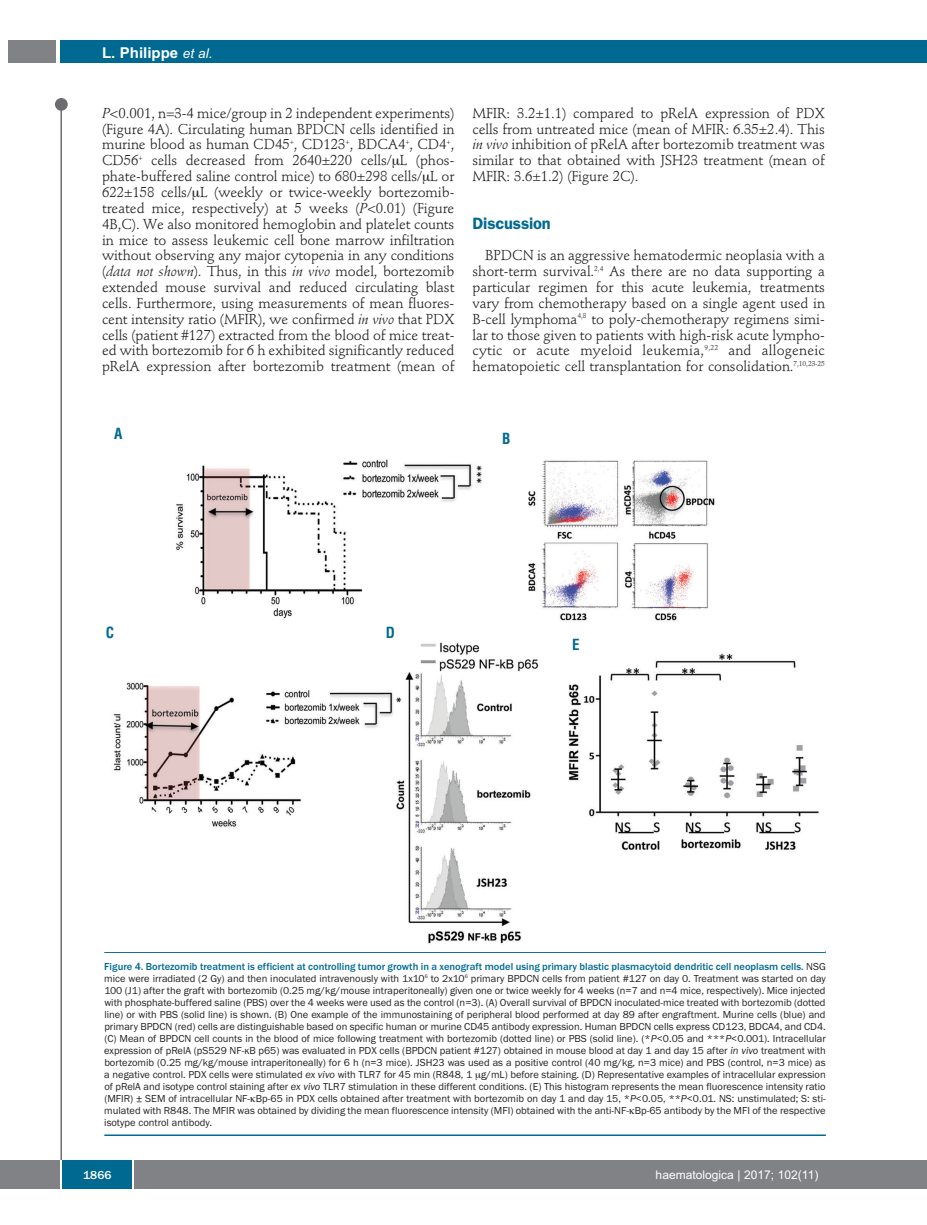
<style>
.page{position:relative;width:927px;height:1225px;background:#fff}
.page>*{position:absolute;margin:0;border:0;box-sizing:border-box;transform-origin:0 0}
.t1{font:600 16.5px "Franklin Gothic";letter-spacing:-.01em;color:#006991}
.t2{font:700 15px "Arial";color:#fff}
.t3{font:700 condensed 15px "Helvetica";color:#006991}
.t4{font:14.25px/15.9px "Stempel Schneidler";letter-spacing:-.005em;color:#231f20;text-align:justify}
.t5{font:12px "Arial";color:#fff}
.t6{font:500 12px "Franklin Gothic";color:#fff}
.t7{font:10.5px/12px "Franklin Gothic";color:#231f20;text-align:justify}
.s1{font-weight:400;font-style:italic;font-size:13.5px}
.s2{font-style:italic}
.s3{font-weight:500;color:#006991}
</style>
<div class="page">
<div style="left:911px;top:40px;width:16px;height:22px;background:#006991"></div>
<div style="left:910px;top:1160px;width:17px;height:28px;background:#808285"></div>
<div style="left:55px;top:98px;width:13px;height:13px;background:#6c6d70;border-radius:50%"></div>
<hr style="left:60px;top:101px;width:2px;height:1061px;background:#6c6d70">
<div style="left:60px;top:40px;width:852px;height:22px;background:#006991"></div>
<div style="left:9px;top:40px;width:47px;height:22px;background:#808285"></div>
<div style="left:0;top:1160px;width:911px;height:28px;background:#808285"></div>
<div style="left:62px;top:1160px;width:71px;height:28px;background:#006991"></div>
<hr style="left:60px;top:1160px;width:2px;height:28px;background:#fff">
<svg style="left:133px;top:1160px;width:1px;height:28px"></svg>
<hr style="left:104px;top:951px;width:722px;height:2px;background:#006991">
<hr style="left:104px;top:1134px;width:722px;height:2px;background:#006991">
<img style="left:113px;top:459px;width:706px;height:485px">
<h2 class="t2" style="left:102px;top:44px;width:112px">L. Philippe <span class="s1">et al.</span></h2>
<p class="t4" style="left:102px;top:106px;width:354px"><span class="s2">P</span>&lt;0.001, n=3-4 mice/group in 2 independent experiments) (Figure 4A). Circulating human BPDCN cells identified in murine blood as human CD45<sup>+</sup>, CD123<sup>+</sup>, BDCA4<sup>+</sup>, CD4<sup>+</sup>, CD56<sup>+</sup> cells decreased from 2640±220 cells/ L (phos&shy;phate-buffered saline control mice) to 680±298 cells/ L or 622±158 cells/ L (weekly or twice-weekly bortezomib&shy;treated mice, respectively) at 5 weeks (<span class="s2">P</span>&lt;0.01) (Figure 4B,C). We also monitored hemoglobin and platelet counts in mice to assess leukemic cell bone marrow infiltration without observing any major cytopenia in any conditions (<span class="s2">data not shown</span>). Thus, in this <span class="s2">in vivo</span> model, bortezomib extended mouse survival and reduced circulating blast cells. Furthermore, using measurements of mean fluores&shy;cent intensity ratio (MFIR), we confirmed <span class="s2">in vivo</span> that PDX cells (patient #127) extracted from the blood of mice treat&shy;ed with bortezomib for 6 h exhibited significantly reduced pRelA expression after bortezomib treatment (mean of</p>
<p class="t4" style="left:472px;top:106px;width:354px">MFIR: 3.2±1.1) compared to pRelA expression of PDX cells from untreated mice (mean of MFIR: 6.35±2.4). This <span class="s2">in vivo</span> inhibition of pRelA after bortezomib treatment was similar to that obtained with JSH23 treatment (mean of MFIR: 3.6±1.2) (Figure 2C).</p>
<h1 class="t1" style="left:472px;top:217px;width:80px">Discussion</h1>
<p class="t4" style="left:472px;top:249px;width:354px;text-indent:13px">BPDCN is an aggressive hematodermic neoplasia with a short-term survival.<sup>2,4</sup> As there are no data supporting a particular regimen for this acute leukemia, treatments vary from chemotherapy based on a single agent used in B-cell lymphoma<sup>4,8</sup> to poly-chemotherapy regimens simi&shy;lar to those given to patients with high-risk acute lympho&shy;cytic or acute myeloid leukemia,<sup>9,22</sup> and allogeneic hematopoietic cell transplantation for consolidation.<sup>7,10,23-25</sup></p>
<h2 class="t3" style="left:114px;top:425px;width:10px">A</h2>
<h2 class="t3" style="left:106px;top:624px;width:10px">C</h2>
<h2 class="t3" style="left:386px;top:624px;width:11px">D</h2>
<h2 class="t3" style="left:502px;top:430px;width:10px">B</h2>
<h2 class="t3" style="left:572px;top:635px;width:9px">E</h2>
<p class="t7" style="left:104px;top:960px;width:723px"><span class="s3">Figure 4. Bortezomib treatment is efficient at controlling tumor growth in a xenograft model using primary blastic plasmacytoid dendritic cell neoplasm cells.</span> NSG mice were irradiated (2 Gy) and then inoculated intravenously with 1x10<sup>6</sup> to 2x10<sup>6</sup> primary BPDCN cells from patient #127 on day 0. Treatment was started on day 100 (J1) after the graft with bortezomib (0.25 mg/kg/mouse intraperitoneally) given one or twice weekly for 4 weeks (n=7 and n=4 mice, respectively). Mice injected with phosphate-buffered saline (PBS) over the 4 weeks were used as the control (n=3). (A) Overall survival of BPDCN inoculated-mice treated with bortezomib (dotted line) or with PBS (solid line) is shown. (B) One example of the immunostaining of peripheral blood performed at day 89 after engraftment. Murine cells (blue) and primary BPDCN (red) cells are distinguishable based on specific human or murine CD45 antibody expression. Human BPDCN cells express CD123, BDCA4, and CD4. (C) Mean of BPDCN cell counts in the blood of mice following treatment with bortezomib (dotted line) or PBS (solid line). (*<span class="s2">P</span>&lt;0.05 and ***<span class="s2">P</span>&lt;0.001). Intracellular expression of pRelA (pS529 NF-κB p65) was evaluated in PDX cells (BPDCN patient #127) obtained in mouse blood at day 1 and day 15 after <span class="s2">in vivo</span> treatment with bortezomib (0.25 mg/kg/mouse intraperitoneally) for 6 h (n=3 mice). JSH23 was used as a positive control (40 mg/kg, n=3 mice) and PBS (control, n=3 mice) as a negative control. PDX cells were stimulated <span class="s2">ex vivo</span> with TLR7 for 45 min (R848, 1 g/mL) before staining. (D) Representative examples of intracellular expression of pRelA and isotype control staining after <span class="s2">ex vivo</span> TLR7 stimulation in these different conditions. (E) This histogram represents the mean fluorescence intensity ratio (MFIR) ± SEM of intracellular NF- Bp-65 in PDX cells obtained after treatment with bortezomib on day 1 and day 15, *<span class="s2">P</span>&lt;0.05, **<span class="s2">P</span>&lt;0.01. NS: unstimulated; S: sti - mulated with R848. The MFIR was obtained by dividing the mean fluorescence intensity (MFI) obtained with the anti-NF- Bp-65 antibody by the MFI of the respective isotype control antibody.</p>
<p class="t6" style="left:83px;top:1167px;width:30px">1866</p>
<p class="t5" style="left:656px;top:1167px;width:164px">haematologica | 2017; 102(11)</p>
</div>
